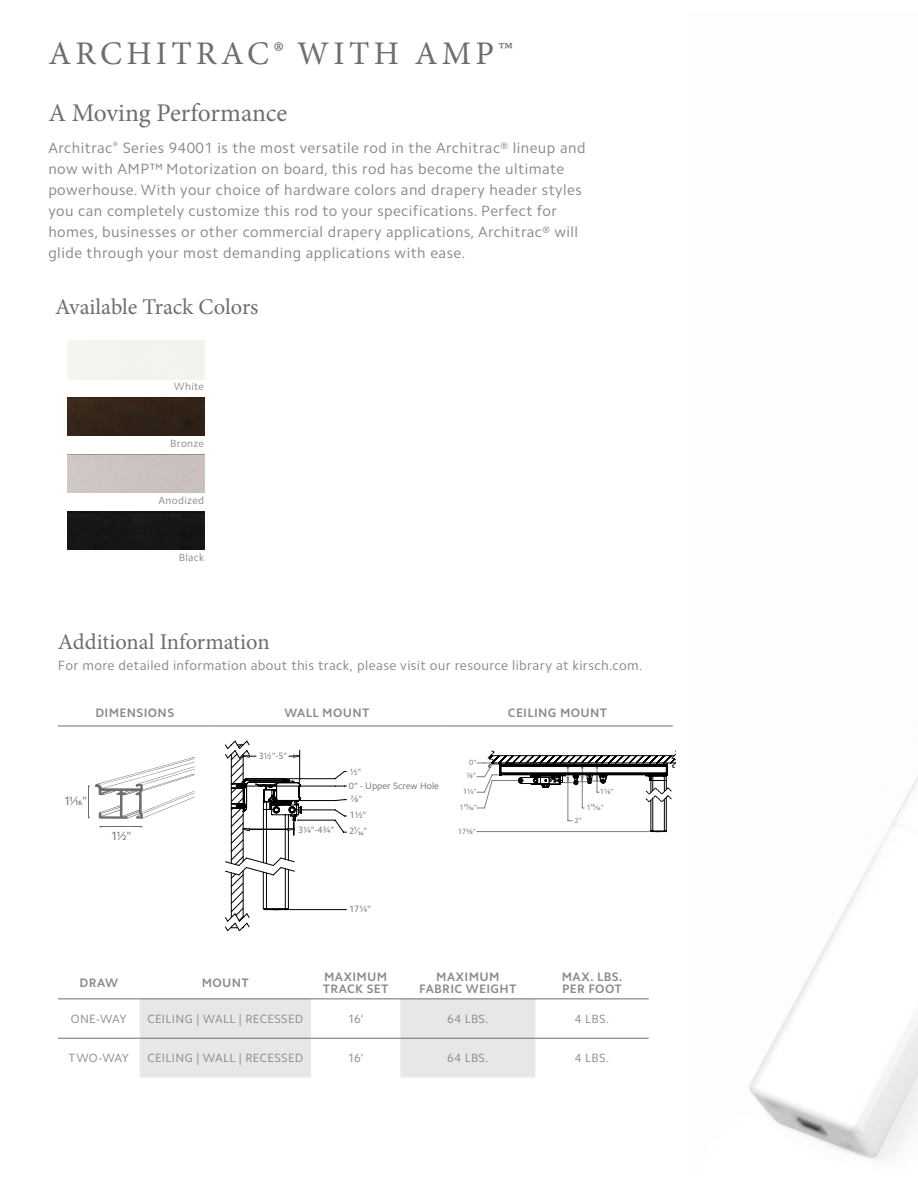
<style>
.page{position:relative;width:918px;height:1188px;background:#fff}
.page>*{position:absolute;margin:0;border:0;box-sizing:border-box;transform-origin:0 0}
.Kirsch_Page_Header{font:33px "Minion Pro";letter-spacing:.13em;color:#6d6e71}
.Kirsch_Subhead{font:25.5px "Minion Pro";letter-spacing:-.005em;color:#6d6e71}
.t1{font:22.5px "Minion Pro";letter-spacing:-.005em;color:#6d6e71}
.Kirsch_Brochure{font:15px/21px "Camphor Std";letter-spacing:.03em;color:#888a8d}
.t2{font:13.5px "Camphor Std";letter-spacing:.02em;color:#888a8d}
.t3{font:700 12.3px "Camphor Std";letter-spacing:.03em;color:#888a8d}
.t4{font:12px "Camphor Std";letter-spacing:.025em;color:#888a8d}
.t5{font:12px "Camphor Std";color:#6c6d70}
.t6{font:10.5px "Camphor Std";letter-spacing:.03em;color:#888a8d}
.t7{font:9.15px "Camphor Std";color:#6f7072}
.t8{font:7.5px/13.4px "Camphor Std";color:#6f7072;text-align:center}
</style>
<div class="page">
<img style="left:749px;top:776px;width:169px;height:385px">
<svg style="left:140px;top:999px;width:395px;height:79px"></svg>
<hr style="left:58px;top:1038px;width:82px;height:1px;background:#6d6e71">
<hr style="left:140px;top:1038px;width:171px;height:1px;background:#6d6e71">
<hr style="left:311px;top:1038px;width:89px;height:1px;background:#6d6e71">
<hr style="left:400px;top:1038px;width:135px;height:1px;background:#6d6e71">
<hr style="left:535px;top:1038px;width:114px;height:1px;background:#6d6e71">
<hr style="left:58px;top:998px;width:82px;height:1px;background:#6d6e71">
<hr style="left:140px;top:998px;width:171px;height:1px;background:#6d6e71">
<hr style="left:311px;top:998px;width:89px;height:1px;background:#6d6e71">
<hr style="left:400px;top:998px;width:135px;height:1px;background:#6d6e71">
<hr style="left:535px;top:998px;width:114px;height:1px;background:#6d6e71">
<hr style="left:58px;top:726px;width:154px;height:1px;background:#6d6e71">
<hr style="left:212px;top:726px;width:230px;height:1px;background:#6d6e71">
<hr style="left:442px;top:726px;width:231px;height:1px;background:#6d6e71">
<svg style="left:88px;top:757px;width:107px;height:62px"></svg>
<hr style="left:100px;top:827px;width:41px;height:1px;background:#6c6d70">
<svg style="left:477px;top:750px;width:199px;height:82px"></svg>
<svg style="left:225px;top:741px;width:122px;height:190px"></svg>
<div style="left:67px;top:398px;width:137px;height:38px;background:#322319"></div>
<div style="left:67px;top:511px;width:137px;height:39px;background:#161616"></div>
<p class="Kirsch_Page_Header" style="left:49px;top:31px;width:466px">ARCHITRAC® WITH AMP™</p>
<p class="Kirsch_Subhead" style="left:48px;top:95px;width:241px">A Moving Performance</p>
<p class="Kirsch_Brochure" style="left:48px;top:137px;width:539px">Architrac<sup>®</sup> Series 94001 is the most versatile rod in the Architrac® lineup and now with AMP™ Motorization on board, this rod has become the ultimate powerhouse. With your choice of hardware colors and drapery header styles you can completely customize this rod to your specifications. Perfect for homes, businesses or other commercial drapery applications, Architrac® will glide through your most demanding applications with ease.</p>
<p class="t1" style="left:55px;top:291px;width:205px">Available Track Colors</p>
<p class="t6" style="left:174px;top:381px;width:32px">White</p>
<p class="t6" style="left:170px;top:437px;width:35px">Bronze</p>
<p class="t6" style="left:159px;top:494px;width:47px">Anodized</p>
<p class="t6" style="left:179px;top:551px;width:27px">Black</p>
<p class="t1" style="left:58px;top:626px;width:213px">Additional Information</p>
<p class="t2" style="left:58px;top:657px;width:586px">For more detailed information about this track, please visit our resource library at kirsch.com.</p>
<p class="t3" style="left:95px;top:705px;width:80px">DIMENSIONS</p>
<p class="t3" style="left:284px;top:705px;width:86px">WALL MOUNT</p>
<p class="t3" style="left:508px;top:705px;width:101px">CEILING MOUNT</p>
<p class="t5" style="left:64px;top:794px;width:25px">11∕16"</p>
<p class="t5" style="left:111px;top:828px;width:22px">1½"</p>
<p class="t7" style="left:259px;top:750px;width:30px">3½"-5"</p>
<p class="t7" style="left:350px;top:766px;width:13px">½"</p>
<p class="t7" style="left:351px;top:794px;width:13px">⅞"</p>
<p class="t7" style="left:349px;top:781px;width:92px">0" - Upper Screw Hole</p>
<p class="t7" style="left:350px;top:810px;width:18px">1½"</p>
<p class="t7" style="left:298px;top:824px;width:38px">3¼"-4¾"</p>
<p class="t7" style="left:349px;top:826px;width:20px">2¹⁄₁₆"</p>
<p class="t8" style="left:467px;top:755px;width:11px">0" ⅛"</p>
<p class="t8" style="left:463px;top:785px;width:15px">1¼"</p>
<p class="t8" style="left:600px;top:785px;width:15px">1⅞"</p>
<p class="t8" style="left:460px;top:801px;width:19px">1¹³⁄16"</p>
<p class="t8" style="left:587px;top:801px;width:19px">1¹⁵⁄16"</p>
<p class="t8" style="left:458px;top:825px;width:20px">17⅝"</p>
<p class="t8" style="left:575px;top:814px;width:9px">2"</p>
<p class="t7" style="left:349px;top:904px;width:23px">17¼"</p>
<p class="t3" style="left:80px;top:975px;width:40px">DRAW</p>
<p class="t3" style="left:202px;top:975px;width:49px">MOUNT</p>
<p class="t3" style="left:324px;top:969px;width:65px">MAXIMUM</p>
<p class="t3" style="left:323px;top:981px;width:67px">TRACK SET</p>
<p class="t3" style="left:436px;top:969px;width:65px">MAXIMUM</p>
<p class="t3" style="left:419px;top:981px;width:99px">FABRIC WEIGHT</p>
<p class="t3" style="left:562px;top:969px;width:62px">MAX. LBS.</p>
<p class="t3" style="left:562px;top:981px;width:61px">PER FOOT</p>
<p class="t4" style="left:71px;top:1012px;width:57px">ONE-WAY</p>
<p class="t4" style="left:147px;top:1012px;width:157px">CEILING | WALL | RECESSED</p>
<p class="t4" style="left:348px;top:1012px;width:17px">16'</p>
<p class="t4" style="left:447px;top:1012px;width:43px">64 LBS.</p>
<p class="t4" style="left:575px;top:1012px;width:36px">4 LBS.</p>
<p class="t4" style="left:69px;top:1051px;width:62px">TWO-WAY</p>
<p class="t4" style="left:147px;top:1051px;width:157px">CEILING | WALL | RECESSED</p>
<p class="t4" style="left:348px;top:1051px;width:17px">16'</p>
<p class="t4" style="left:447px;top:1051px;width:43px">64 LBS.</p>
<p class="t4" style="left:575px;top:1051px;width:36px">4 LBS.</p>
</div>
